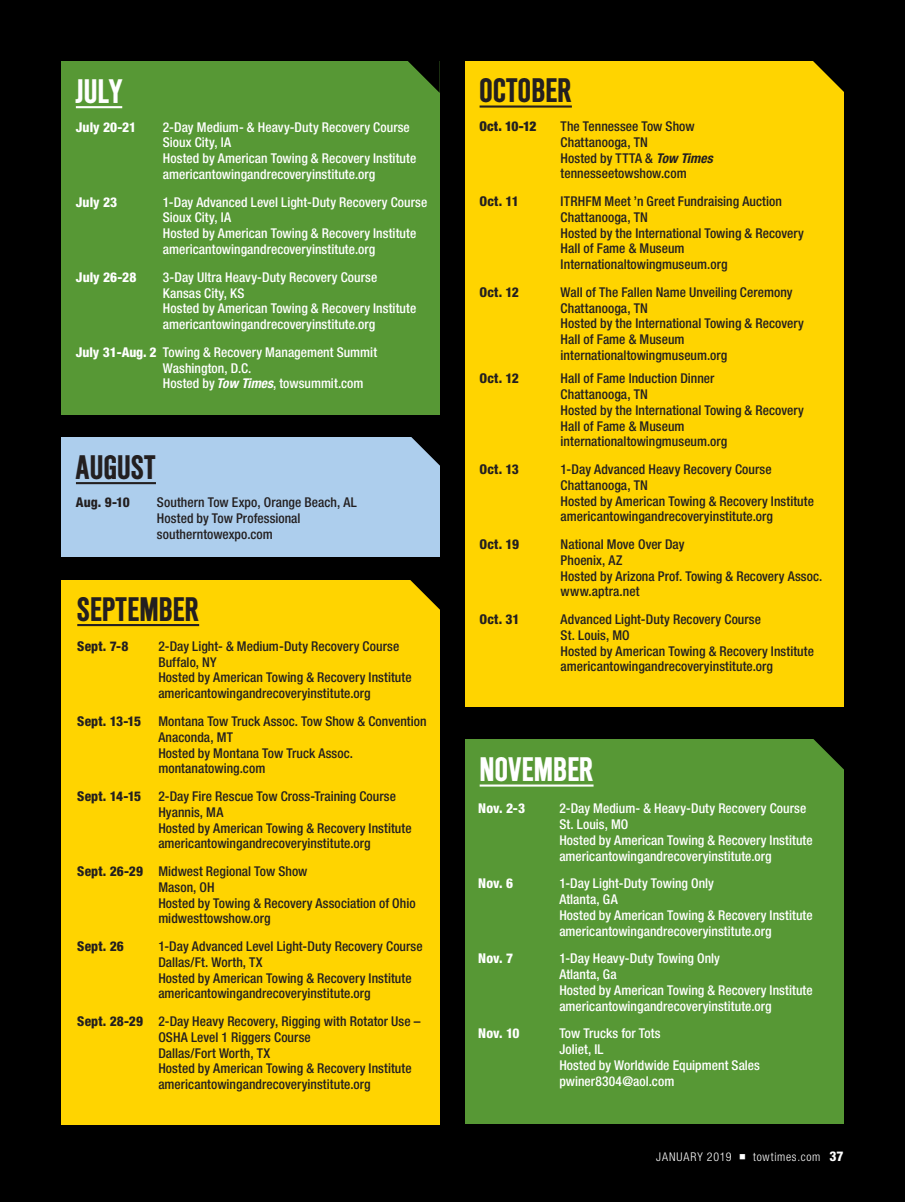
<style>
.page{position:relative;width:905px;height:1202px;background:#fff}
.page>*{position:absolute;margin:0;border:0;box-sizing:border-box;transform-origin:0 0}
.t1{font:700 30px "Simple Type";color:#231f20}
.t2{font:700 30px "Simple Type";color:#fff}
.t3{font:500 condensed 13.5px/15.8px "Helvetica Neue LT Std";letter-spacing:.005em;color:#231f20}
.t4{font:500 condensed 13.5px/15.8px "Helvetica Neue LT Std";letter-spacing:.005em;color:#fff}
.t5{font:800 condensed 13.5px "Helvetica Neue LT Std";letter-spacing:.01em;color:#231f20}
.t6{font:800 condensed 13.5px "Helvetica Neue LT Std";letter-spacing:.005em;color:#fff}
.t7{font:900 condensed 13.5px "Helvetica Neue LT Std";letter-spacing:-.02em;color:#231f20}
.t8{font:300 condensed 12px "Helvetica Neue LT Std";letter-spacing:.06em;color:#fff}
.s1{font-weight:800}
.s2{font-weight:700;font-style:italic}
.s3{font-weight:800;font-size:13.5px}
</style>
<div class="page">
<div style="left:0;top:0;width:904px;height:1202px;background:#000"></div>
<div style="left:61px;top:580px;width:378px;height:544px;background:#ffd400"></div>
<div style="left:61px;top:61px;width:378px;height:354px;background:#579835"></div>
<div style="left:465px;top:61px;width:378px;height:646px;background:#ffd400"></div>
<hr style="left:77px;top:624px;width:122px;height:2px;background:#231f20">
<hr style="left:76px;top:106px;width:46px;height:2px;background:#fff">
<hr style="left:479px;top:105px;width:93px;height:3px;background:#231f20">
<div style="left:61px;top:437px;width:378px;height:120px;background:#adceed"></div>
<div style="left:465px;top:740px;width:378px;height:384px;background:#579835"></div>
<hr style="left:76px;top:482px;width:80px;height:2px;background:#231f20">
<hr style="left:479px;top:784px;width:114px;height:2px;background:#fff">
<svg style="left:408px;top:61px;width:31px;height:31px"></svg>
<svg style="left:411px;top:437px;width:29px;height:30px"></svg>
<svg style="left:410px;top:580px;width:30px;height:31px"></svg>
<svg style="left:813px;top:61px;width:31px;height:32px"></svg>
<svg style="left:812px;top:739px;width:32px;height:31px"></svg>
<h1 class="t2" style="left:76px;top:72px;width:48px">JULY</h1>
<h1 class="t1" style="left:479px;top:71px;width:94px">OCTOBER</h1>
<p class="t6" style="left:76px;top:118px;width:62px">July 20-21</p>
<p class="t4" style="left:163px;top:119px;width:255px">2-Day Medium- &amp; Heavy-Duty Recovery Course Sioux City, IA<br>Hosted by American Towing &amp; Recovery Institute americantowingandrecoveryinstitute.org</p>
<p class="t6" style="left:76px;top:193px;width:43px">July 23</p>
<p class="t4" style="left:163px;top:194px;width:266px">1-Day Advanced Level Light-Duty Recovery Course Sioux City, IA<br>Hosted by American Towing &amp; Recovery Institute americantowingandrecoveryinstitute.org</p>
<p class="t6" style="left:76px;top:268px;width:62px">July 26-28</p>
<p class="t4" style="left:163px;top:269px;width:255px">3-Day Ultra Heavy-Duty Recovery Course Kansas City, KS<br>Hosted by American Towing &amp; Recovery Institute americantowingandrecoveryinstitute.org</p>
<p class="t4" style="left:163px;top:344px;width:216px;text-indent:-87px"><span class="s1">July 31-Aug. 2</span> Towing &amp; Recovery Management Summit<br>Washington, D.C.<br>Hosted by <span class="s2">Tow Times</span>, towsummit.com</p>
<h1 class="t1" style="left:76px;top:448px;width:81px">AUGUST</h1>
<p class="t5" style="left:76px;top:494px;width:55px">Aug. 9-10</p>
<p class="t3" style="left:157px;top:494px;width:201px">Southern Tow Expo, Orange Beach, AL<br>Hosted by Tow Professional southerntowexpo.com</p>
<h1 class="t1" style="left:77px;top:590px;width:123px">SEPTEMBER</h1>
<p class="t5" style="left:77px;top:637px;width:53px">Sept. 7-8</p>
<p class="t3" style="left:158px;top:638px;width:255px">2-Day Light- &amp; Medium-Duty Recovery Course Buffalo, NY<br>Hosted by American Towing &amp; Recovery Institute americantowingandrecoveryinstitute.org</p>
<p class="t5" style="left:77px;top:713px;width:65px">Sept. 13-15</p>
<p class="t3" style="left:158px;top:713px;width:270px">Montana Tow Truck Assoc. Tow Show &amp; Convention<br>Anaconda, MT<br>Hosted by Montana Tow Truck Assoc. montanatowing.com</p>
<p class="t5" style="left:77px;top:788px;width:65px">Sept. 14-15</p>
<p class="t3" style="left:158px;top:788px;width:255px">2-Day Fire Rescue Tow Cross-Training Course Hyannis, MA<br>Hosted by American Towing &amp; Recovery Institute americantowingandrecoveryinstitute.org</p>
<p class="t3" style="left:158px;top:863px;width:259px;text-indent:-81px"><span class="s1">Sept. 26-29</span> Midwest Regional Tow Show<br>Mason, OH<br>Hosted by Towing &amp; Recovery Association of Ohio midwesttowshow.org</p>
<p class="t5" style="left:77px;top:938px;width:48px">Sept. 26</p>
<p class="t3" style="left:158px;top:938px;width:266px">1-Day Advanced Level Light-Duty Recovery Course Dallas/Ft. Worth, TX<br>Hosted by American Towing &amp; Recovery Institute americantowingandrecoveryinstitute.org</p>
<p class="t3" style="left:158px;top:1013px;width:264px;text-indent:-81px"><span class="s1">Sept. 28-29</span> 2-Day Heavy Recovery, Rigging with Rotator Use – OSHA Level 1 Riggers Course<br>Dallas/Fort Worth, TX<br>Hosted by American Towing &amp; Recovery Institute americantowingandrecoveryinstitute.org</p>
<p class="t7" style="left:479px;top:118px;width:58px">Oct. 10-12</p>
<p class="t3" style="left:560px;top:118px;width:154px">The Tennessee Tow Show<br>Chattanooga, TN<br>Hosted by TTTA &amp; <span class="s2">Tow Times </span>tennesseetowshow.com</p>
<p class="t5" style="left:479px;top:193px;width:41px">Oct. 11</p>
<p class="t3" style="left:560px;top:193px;width:245px">ITRHFM Meet ’n Greet Fundraising Auction<br>Chattanooga, TN<br>Hosted by the International Towing &amp; Recovery<br>Hall of Fame &amp; Museum<br>Internationaltowingmuseum.org</p>
<p class="t5" style="left:479px;top:284px;width:41px">Oct. 12</p>
<p class="t3" style="left:560px;top:284px;width:245px">Wall of The Fallen Name Unveiling Ceremony<br>Chattanooga, TN<br>Hosted by the International Towing &amp; Recovery<br>Hall of Fame &amp; Museum internationaltowingmuseum.org</p>
<p class="t5" style="left:479px;top:370px;width:41px">Oct. 12</p>
<p class="t3" style="left:560px;top:370px;width:245px">Hall of Fame Induction Dinner<br>Chattanooga, TN<br>Hosted by the International Towing &amp; Recovery<br>Hall of Fame &amp; Museum internationaltowingmuseum.org</p>
<p class="t5" style="left:479px;top:461px;width:41px">Oct. 13</p>
<p class="t3" style="left:560px;top:461px;width:255px">1-Day Advanced Heavy Recovery Course Chattanooga, TN<br>Hosted by American Towing &amp; Recovery Institute americantowingandrecoveryinstitute.org</p>
<p class="t5" style="left:479px;top:536px;width:41px">Oct. 19</p>
<p class="t3" style="left:560px;top:536px;width:263px">National Move Over Day<br>Phoenix, AZ<br>Hosted by Arizona Prof. Towing &amp; Recovery Assoc. www.aptra.net</p>
<p class="t5" style="left:479px;top:611px;width:41px">Oct. 31</p>
<p class="t3" style="left:560px;top:611px;width:255px">Advanced Light-Duty Recovery Course<br>St. Louis, MO<br>Hosted by American Towing &amp; Recovery Institute americantowingandrecoveryinstitute.org</p>
<h1 class="t2" style="left:479px;top:750px;width:115px">NOVEMBER</h1>
<p class="t6" style="left:478px;top:800px;width:48px">Nov. 2-3</p>
<p class="t4" style="left:559px;top:800px;width:255px">2-Day Medium- &amp; Heavy-Duty Recovery Course St. Louis, MO<br>Hosted by American Towing &amp; Recovery Institute americantowingandrecoveryinstitute.org</p>
<p class="t6" style="left:478px;top:875px;width:36px">Nov. 6</p>
<p class="t4" style="left:559px;top:875px;width:255px">1-Day Light-Duty Towing Only<br>Atlanta, GA<br>Hosted by American Towing &amp; Recovery Institute americantowingandrecoveryinstitute.org</p>
<p class="t6" style="left:478px;top:950px;width:36px">Nov. 7</p>
<p class="t4" style="left:559px;top:950px;width:255px">1-Day Heavy-Duty Towing Only<br>Atlanta, Ga<br>Hosted by American Towing &amp; Recovery Institute americantowingandrecoveryinstitute.org</p>
<p class="t6" style="left:478px;top:1025px;width:43px">Nov. 10</p>
<p class="t4" style="left:559px;top:1025px;width:202px">Tow Trucks for Tots<br>Joliet, IL<br>Hosted by Worldwide Equipment Sales pwiner8304@aol.com</p>
<p class="t8" style="left:656px;top:1150px;width:189px">JANUARY 2019 ■ towtimes.com <span class="s3">37</span></p>
</div>
